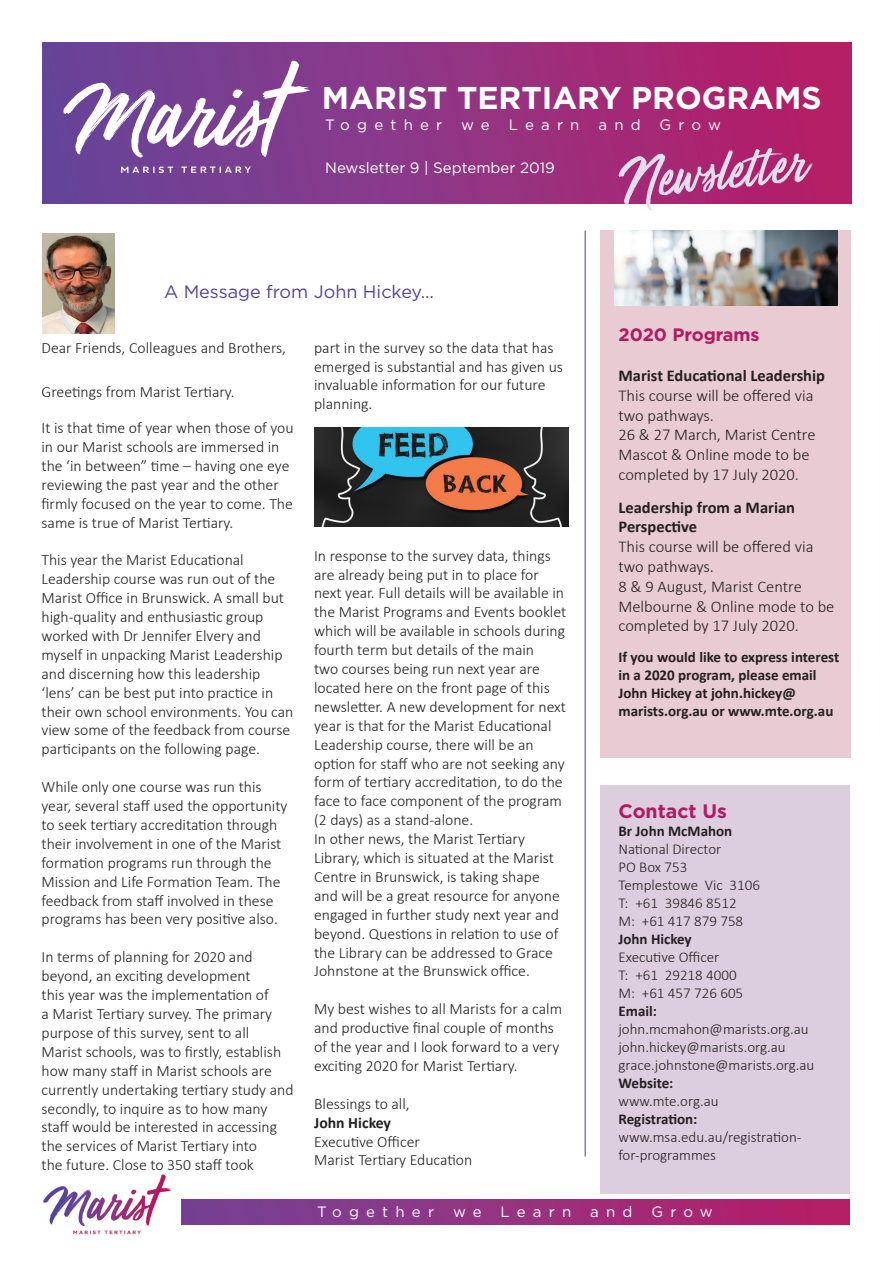
<style>
.page{position:relative;width:893px;height:1263px;background:#fff}
.page>*{position:absolute;margin:0;border:0;box-sizing:border-box;transform-origin:0 0}
.t1{font:60px "Mega Fresh";color:#e2deef}
.t2{font:700 31.5px "Gotham";color:#fff}
.t3{font:700 19.5px "Gotham";color:#b31863}
.A_Message_From{font:18px "Gotham";color:#59439b}
.Heading_for_box{font:700 18px "Gotham";color:#b31863}
.Heading_for_box-2{font:300 16.5px/19.8px "Calibri";color:#231f20}
.Heading_for_box-3{font:700 16.5px/19.8px "Calibri";color:#231f20}
.t4{font:300 15.75px/18.9px "Calibri";color:#231f20}
.t5{font:700 15.75px "Calibri";color:#231f20}
.t6{font:300 15px/18px "Calibri";color:#231f20}
.Body_Text_for_box{font:700 15px/18px "Calibri";color:#231f20}
.t7{font:15px "Gotham";letter-spacing:.465em;color:#fff}
.t8{font:15px "Gotham";color:#fff}
</style>
<div class="page">
<img style="left:43px;top:43px;width:808px;height:161px">
<svg style="left:63px;top:61px;width:247px;height:97px"></svg>
<svg style="left:121px;top:167px;width:52px;height:6px"></svg>
<svg style="left:181px;top:166px;width:70px;height:7px"></svg>
<div style="left:601px;top:230px;width:250px;height:528px;background:#e8cbd3"></div>
<div style="left:601px;top:785px;width:249px;height:408px;background:#ddcedf"></div>
<img style="left:614px;top:230px;width:223px;height:76px">
<img style="left:181px;top:1199px;width:669px;height:25px">
<hr style="left:584px;top:230px;width:2px;height:926px;background:#59439b">
<img style="left:43px;top:233px;width:72px;height:101px">
<img style="left:43px;top:1174px;width:129px;height:61px">
<img style="left:314px;top:427px;width:255px;height:100px">
<p class="t2" style="left:322px;top:77px;width:501px">MARIST TERTIARY PROGRAMS</p>
<p class="t7" style="left:325px;top:115px;width:118px">Together</p>
<p class="t7" style="left:461px;top:115px;width:30px">w e</p>
<p class="t7" style="left:509px;top:115px;width:72px">Learn</p>
<p class="t7" style="left:598px;top:115px;width:44px">and</p>
<p class="t7" style="left:660px;top:115px;width:63px">Grow</p>
<p class="t8" style="left:325px;top:158px;width:231px">Newsletter 9 | September 2019</p>
<p class="t1" style="left:618px;top:143px;width:187px;rotate:-6deg">Newsletter</p>
<p class="A_Message_From" style="left:164px;top:280px;width:271px">A Message from John Hickey...</p>
<p class="t4" style="left:41px;top:338px;width:246px">Dear Friends, Colleagues and Brothers,</p>
<p class="t4" style="left:41px;top:382px;width:195px">Greetings from Marist Tertiary.</p>
<p class="t4" style="left:41px;top:418px;width:254px">It is that time of year when those of you in our Marist schools are immersed in the ‘in between” time – having one eye reviewing the past year and the other firmly focused on the year to come. The same is true of Marist Tertiary.</p>
<p class="t4" style="left:41px;top:550px;width:253px">This year the Marist Educational Leadership course was run out of the Marist Office in Brunswick. A small but high-quality and enthusiastic group worked with Dr Jennifer Elvery and myself in unpacking Marist Leadership and discerning how this leadership ‘lens’ can be best put into practice in their own school environments. You can view some of the feedback from course participants on the following page.</p>
<p class="t4" style="left:41px;top:777px;width:247px">While only one course was run this year, several staff used the opportunity to seek tertiary accreditation through their involvement in one of the Marist formation programs run through the Mission and Life Formation Team. The feedback from staff involved in these programs has been very positive also.</p>
<p class="t4" style="left:41px;top:947px;width:254px">In terms of planning for 2020 and beyond, an exciting development<br>this year was the implementation of<br>a Marist Tertiary survey. The primary purpose of this survey, sent to all Marist schools, was to firstly, establish how many staff in Marist schools are currently undertaking tertiary study and secondly, to inquire as to how many staff would be interested in accessing the services of Marist Tertiary into<br>the future. Close to 350 staff took</p>
<p class="Heading_for_box" style="left:618px;top:323px;width:143px">2020 Programs</p>
<p class="Heading_for_box-3" style="left:618px;top:365px;width:208px">Marist Educational Leadership</p>
<p class="Heading_for_box-2" style="left:618px;top:385px;width:196px">This course will be offered via two pathways.</p>
<p class="Heading_for_box-2" style="left:618px;top:425px;width:198px">26 &amp; 27 March, Marist Centre<br>Mascot &amp; Online mode to be completed by 17 July 2020.</p>
<p class="Heading_for_box-3" style="left:618px;top:497px;width:178px">Leadership from a Marian<br>Perspective</p>
<p class="Heading_for_box-2" style="left:618px;top:537px;width:196px">This course will be offered via two pathways.</p>
<p class="Heading_for_box-2" style="left:618px;top:576px;width:217px">8 &amp; 9 August, Marist Centre<br>Melbourne &amp; Online mode to be completed by 17 July 2020.</p>
<p class="Body_Text_for_box" style="left:618px;top:648px;width:222px">If you would like to express interest in a 2020 program, please email<br>John Hickey at john.hickey@ marists.org.au or www.mte.org.au</p>
<p class="t4" style="left:314px;top:338px;width:250px">part in the survey so the data that has emerged is substantial and has given us invaluable information for our future planning.</p>
<p class="t4" style="left:314px;top:546px;width:254px">In response to the survey data, things are already being put in to place for next year. Full details will be available in the Marist Programs and Events booklet which will be available in schools during fourth term but details of the main<br>two courses being run next year are located here on the front page of this newsletter. A new development for next year is that for the Marist Educational Leadership course, there will be an option for staff who are not seeking any form of tertiary accreditation, to do the face to face component of the program (2 days) as a stand-alone.</p>
<p class="t4" style="left:314px;top:829px;width:247px">In other news, the Marist Tertiary Library, which is situated at the Marist Centre in Brunswick, is taking shape and will be a great resource for anyone engaged in further study next year and beyond. Questions in relation to use of the Library can be addressed to Grace Johnstone at the Brunswick office.</p>
<p class="t4" style="left:314px;top:999px;width:250px">My best wishes to all Marists for a calm and productive final couple of months of the year and I look forward to a very exciting 2020 for Marist Tertiary.</p>
<p class="t4" style="left:314px;top:1094px;width:97px">Blessings to all,</p>
<p class="t5" style="left:314px;top:1111px;width:78px">John Hickey</p>
<p class="t4" style="left:314px;top:1132px;width:107px">Executive Officer</p>
<p class="t4" style="left:314px;top:1151px;width:160px">Marist Tertiary Education</p>
<p class="t7" style="left:317px;top:1202px;width:118px">Together</p>
<p class="t7" style="left:453px;top:1202px;width:30px">w e</p>
<p class="t7" style="left:501px;top:1202px;width:72px">Learn</p>
<p class="t7" style="left:590px;top:1202px;width:44px">and</p>
<p class="t7" style="left:651px;top:1202px;width:63px">Grow</p>
<p class="t3" style="left:618px;top:798px;width:110px">Contact Us</p>
<p class="Body_Text_for_box" style="left:618px;top:822px;width:115px">Br John McMahon</p>
<p class="t6" style="left:618px;top:840px;width:104px">National Director</p>
<p class="t6" style="left:618px;top:858px;width:70px">PO Box 753</p>
<p class="t6" style="left:618px;top:876px;width:143px">Templestowe Vic 3106</p>
<p class="t6" style="left:618px;top:894px;width:120px">T: +61 39846 8512</p>
<p class="t6" style="left:618px;top:912px;width:126px">M: +61 417 879 758</p>
<p class="Body_Text_for_box" style="left:618px;top:930px;width:75px">John Hickey</p>
<p class="t6" style="left:618px;top:948px;width:102px">Executive Officer</p>
<p class="t6" style="left:618px;top:966px;width:120px">T: +61 29218 4000</p>
<p class="t6" style="left:618px;top:984px;width:126px">M: +61 457 726 605</p>
<p class="Body_Text_for_box" style="left:618px;top:1002px;width:40px">Email:</p>
<p class="t6" style="left:618px;top:1020px;width:192px">john.mcmahon@marists.org.au</p>
<p class="t6" style="left:618px;top:1038px;width:169px">john.hickey@marists.org.au</p>
<p class="t6" style="left:618px;top:1056px;width:197px">grace.johnstone@marists.org.au</p>
<p class="Body_Text_for_box" style="left:618px;top:1074px;width:56px">Website:</p>
<p class="t6" style="left:618px;top:1092px;width:102px">www.mte.org.au</p>
<p class="Body_Text_for_box" style="left:618px;top:1110px;width:80px">Registration:</p>
<p class="t6" style="left:618px;top:1128px;width:184px">www.msa.edu.au/registration&shy;for-programmes</p>
</div>
